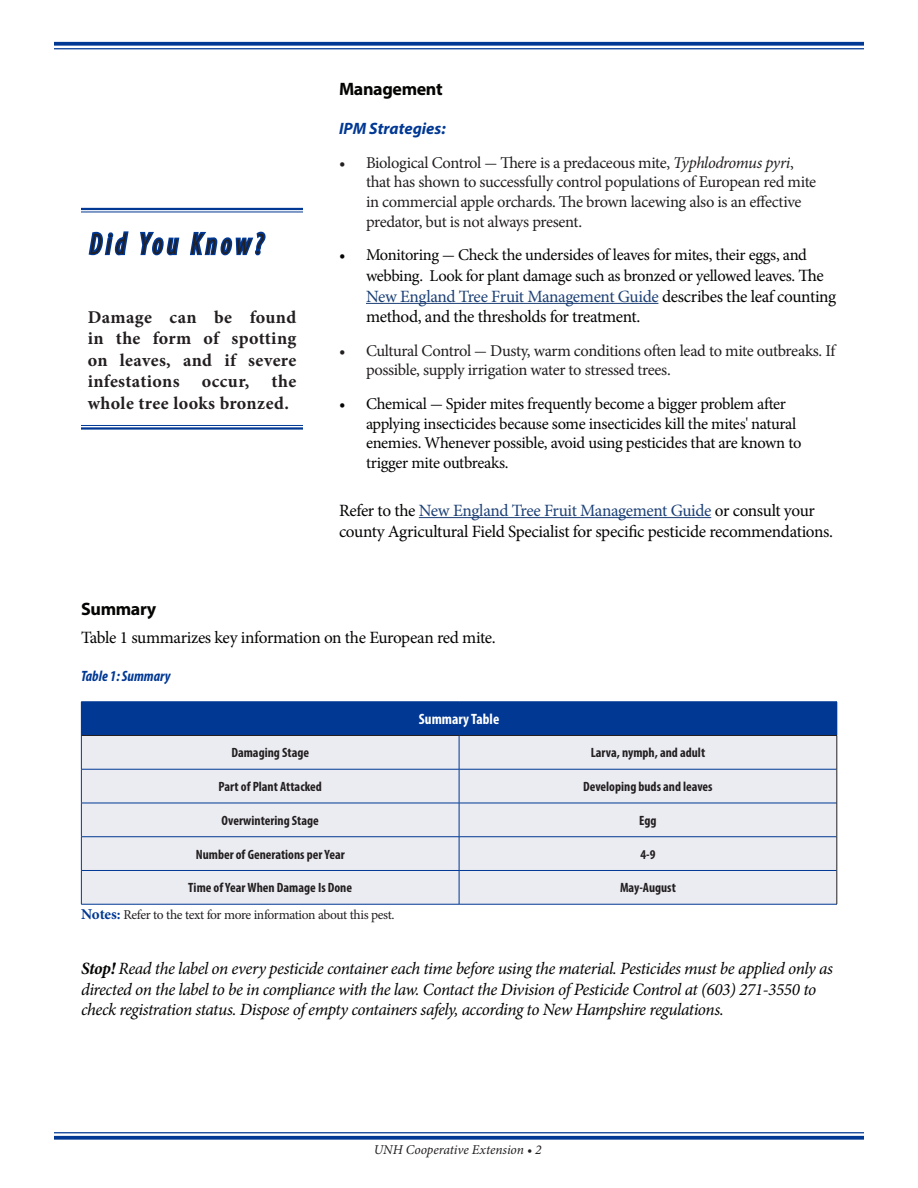
<style>
.page{position:relative;width:918px;height:1188px;background:#fff}
.page>*{position:absolute;margin:0;border:0;box-sizing:border-box;transform-origin:0 0}
.Did_You_Know{font:italic condensed 29.85px "Myriad Pro";letter-spacing:.18em;color:#231f20;scale:.88 1}
.Pull_quote{font:700 18px/21.6px "Minion Pro";letter-spacing:.02em;color:#231f20;text-align:justify}
.Body_No_Indent{font:700 18px "Myriad Pro";letter-spacing:-.02em;color:#040503}
.Heading_1{font:700 18px "Myriad Pro";letter-spacing:-.02em;color:#040503}
.Heading_2{font:italic 17.25px/20.7px "Minion Pro";letter-spacing:-.03em;color:#040503}
.Body_No_Indent-2{font:17.25px/20.7px "Minion Pro";letter-spacing:-.02em;color:#040503}
.Heading_2-2{font:17.25px "Minion Pro";letter-spacing:-.025em;color:#040503}
.t1{font:16.5px/19.8px "Minion Pro";letter-spacing:-.025em;color:#231f20}
.t2{font:16.5px/19.8px "Minion Pro";letter-spacing:-.02em;color:#040503}
.Heading_2-3{font:italic 700 16.5px "Myriad Pro";color:#003894}
.Table_Title{font:italic 700 condensed 15px "Myriad Pro";color:#003894}
.Table_Heading{font:700 condensed 15px "Myriad Pro";color:#fff}
.Table_Body{font:700 condensed 13.5px "Myriad Pro";color:#231f20}
.Body_No_Indent-3{font:13.5px "Minion Pro";letter-spacing:-.03em;color:#231f20}
.t3{font:italic 13.5px "Minion Pro";letter-spacing:-.005em;color:#231f20}
.s1{font-style:italic}
.s2{font-size:17.25px}
.s3{color:#1c4076}
.s4{font-weight:700;font-size:15px;color:#003894}
.s5{font-weight:700}
</style>
<div class="page">
<hr style="left:366px;top:303px;width:292px;height:1px;background:#1c4076">
<hr style="left:419px;top:517px;width:292px;height:1px;background:#1c4076">
<svg style="left:54px;top:42px;width:810px;height:4px;background:#174a9d"></svg>
<hr style="left:54px;top:48px;width:810px;height:1px;background:#003894">
<hr style="left:54px;top:1132px;width:810px;height:1px;background:#003894">
<svg style="left:54px;top:1136px;width:810px;height:4px;background:#17499d"></svg>
<div style="left:81px;top:702px;width:756px;height:33px;background:#003894"></div>
<div style="left:82px;top:736px;width:755px;height:168px;background:#ebecf2"></div>
<hr style="left:81px;top:701px;width:378px;height:1px;background:#003894">
<hr style="left:459px;top:701px;width:378px;height:1px;background:#003894">
<hr style="left:837px;top:702px;width:1px;height:33px;background:#003894">
<hr style="left:81px;top:735px;width:1px;height:34px;background:#003894">
<hr style="left:81px;top:769px;width:378px;height:1px;background:#003894">
<hr style="left:81px;top:769px;width:1px;height:34px;background:#003894">
<hr style="left:459px;top:769px;width:378px;height:1px;background:#003894">
<hr style="left:81px;top:803px;width:378px;height:1px;background:#003894">
<hr style="left:81px;top:803px;width:1px;height:34px;background:#003894">
<hr style="left:459px;top:803px;width:378px;height:1px;background:#003894">
<hr style="left:81px;top:836px;width:378px;height:1px;background:#003894">
<hr style="left:81px;top:837px;width:1px;height:33px;background:#003894">
<hr style="left:459px;top:836px;width:378px;height:1px;background:#003894">
<hr style="left:81px;top:870px;width:378px;height:1px;background:#003894">
<hr style="left:81px;top:871px;width:1px;height:33px;background:#003894">
<hr style="left:459px;top:870px;width:378px;height:1px;background:#003894">
<hr style="left:81px;top:904px;width:378px;height:1px;background:#003894">
<hr style="left:459px;top:904px;width:378px;height:1px;background:#003894">
<hr style="left:82px;top:735px;width:377px;height:1px;background:#231f20">
<hr style="left:459px;top:735px;width:378px;height:1px;background:#231f20">
<hr style="left:837px;top:736px;width:1px;height:33px;background:#231f20">
<hr style="left:837px;top:769px;width:1px;height:34px;background:#231f20">
<hr style="left:837px;top:803px;width:1px;height:34px;background:#231f20">
<hr style="left:837px;top:837px;width:1px;height:33px;background:#231f20">
<hr style="left:837px;top:870px;width:1px;height:34px;background:#231f20">
<hr style="left:459px;top:736px;width:1px;height:33px;background:#003894">
<hr style="left:459px;top:769px;width:1px;height:34px;background:#003894">
<hr style="left:459px;top:803px;width:1px;height:34px;background:#003894">
<hr style="left:459px;top:837px;width:1px;height:33px;background:#003894">
<hr style="left:459px;top:871px;width:1px;height:33px;background:#003894">
<hr style="left:81px;top:208px;width:222px;height:2px;background:#003894">
<hr style="left:81px;top:212px;width:222px;height:1px;background:#003894">
<hr style="left:81px;top:425px;width:222px;height:1px;background:#003894">
<hr style="left:81px;top:427px;width:222px;height:3px;background:#003894">
<svg style="left:88px;top:231px;width:41px;height:25px"></svg>
<svg style="left:140px;top:231px;width:40px;height:25px"></svg>
<svg style="left:188px;top:207px;width:79px;height:49px"></svg>
<p class="Did_You_Know" style="left:90px;top:226px;width:198px">Did You Know?</p>
<p class="Pull_quote" style="left:88px;top:306px;width:210px">Damage can be found in the form of spotting on leaves, and if severe infestations occur, the whole tree looks bronzed.</p>
<p class="Body_No_Indent" style="left:339px;top:77px;width:105px">Management</p>
<p class="Heading_2-3" style="left:339px;top:118px;width:108px">IPM Strategies:</p>
<p class="t1" style="left:366px;top:152px;width:452px;text-indent:-27px">• Biological Control - There is a predaceous mite, <span class="s1">Typhlodromus pyri</span>, that has shown to successfully control populations of European red mite in commercial apple orchards. The brown lacewing also is an effective predator, but is not always present.</p>
<p class="t2" style="left:366px;top:245px;width:459px;line-height:20.7px;text-indent:-27px">• Monitoring - Check the undersides of leaves for mites, their eggs, and webbing. Look for plant damage such as bronzed or yellowed leaves. <span class="s2">The</span></p>
<p class="Body_No_Indent-2" style="left:366px;top:286px;width:472px"><span class="s3">New England Tree Fruit Management Guide</span> describes the leaf counting method, and the thresholds for treatment.</p>
<p class="t1" style="left:366px;top:341px;width:471px;text-indent:-27px">• Cultural Control - Dusty, warm conditions often lead to mite outbreaks. If possible, supply irrigation water to stressed trees.</p>
<p class="t2" style="left:366px;top:394px;width:437px;text-indent:-27px">• Chemical - Spider mites frequently become a bigger problem after applying insecticides because some insecticides kill the mites' natural enemies. Whenever possible, avoid using pesticides that are known to trigger mite outbreaks.</p>
<p class="Body_No_Indent-2" style="left:339px;top:500px;width:496px">Refer to the <span class="s3">New England Tree Fruit Management Guide</span> or consult your county Agricultural Field Specialist for specific pesticide recommendations.</p>
<p class="Heading_1" style="left:81px;top:598px;width:77px">Summary</p>
<p class="Heading_2-2" style="left:81px;top:626px;width:416px">Table 1 summarizes key information on the European red mite.</p>
<p class="Table_Title" style="left:81px;top:667px;width:91px">Table 1: Summary</p>
<p class="Table_Heading" style="left:419px;top:710px;width:82px">Summary Table</p>
<p class="Table_Body" style="left:231px;top:744px;width:79px">Damaging Stage</p>
<p class="Table_Body" style="left:591px;top:744px;width:116px">Larva, nymph, and adult</p>
<p class="Table_Body" style="left:219px;top:778px;width:105px">Part of Plant Attacked</p>
<p class="Table_Body" style="left:583px;top:778px;width:131px">Developing buds and leaves</p>
<p class="Table_Body" style="left:222px;top:812px;width:99px">Overwintering Stage</p>
<p class="Table_Body" style="left:639px;top:812px;width:19px">Egg</p>
<p class="Table_Body" style="left:196px;top:846px;width:150px">Number of Generations per Year</p>
<p class="Table_Body" style="left:640px;top:846px;width:16px">4-9</p>
<p class="Table_Body" style="left:188px;top:879px;width:165px">Time of Year When Damage Is Done</p>
<p class="Table_Body" style="left:620px;top:879px;width:57px">May-August</p>
<p class="Body_No_Indent-3" style="left:81px;top:906px;width:315px"><span class="s4">Notes:</span> Refer to the text for more information about this pest.</p>
<p class="Heading_2" style="left:81px;top:958px;width:753px"><span class="s5">Stop!</span> Read the label on every pesticide container each time before using the material. Pesticides must be applied only as directed on the label to be in compliance with the law. Contact the Division of Pesticide Control at (603) 271-3550 to check registration status. Dispose of empty containers safely, according to New Hampshire regulations.</p>
<p class="t3" style="left:374px;top:1140px;width:170px">UNH Cooperative Extension • 2</p>
</div>
